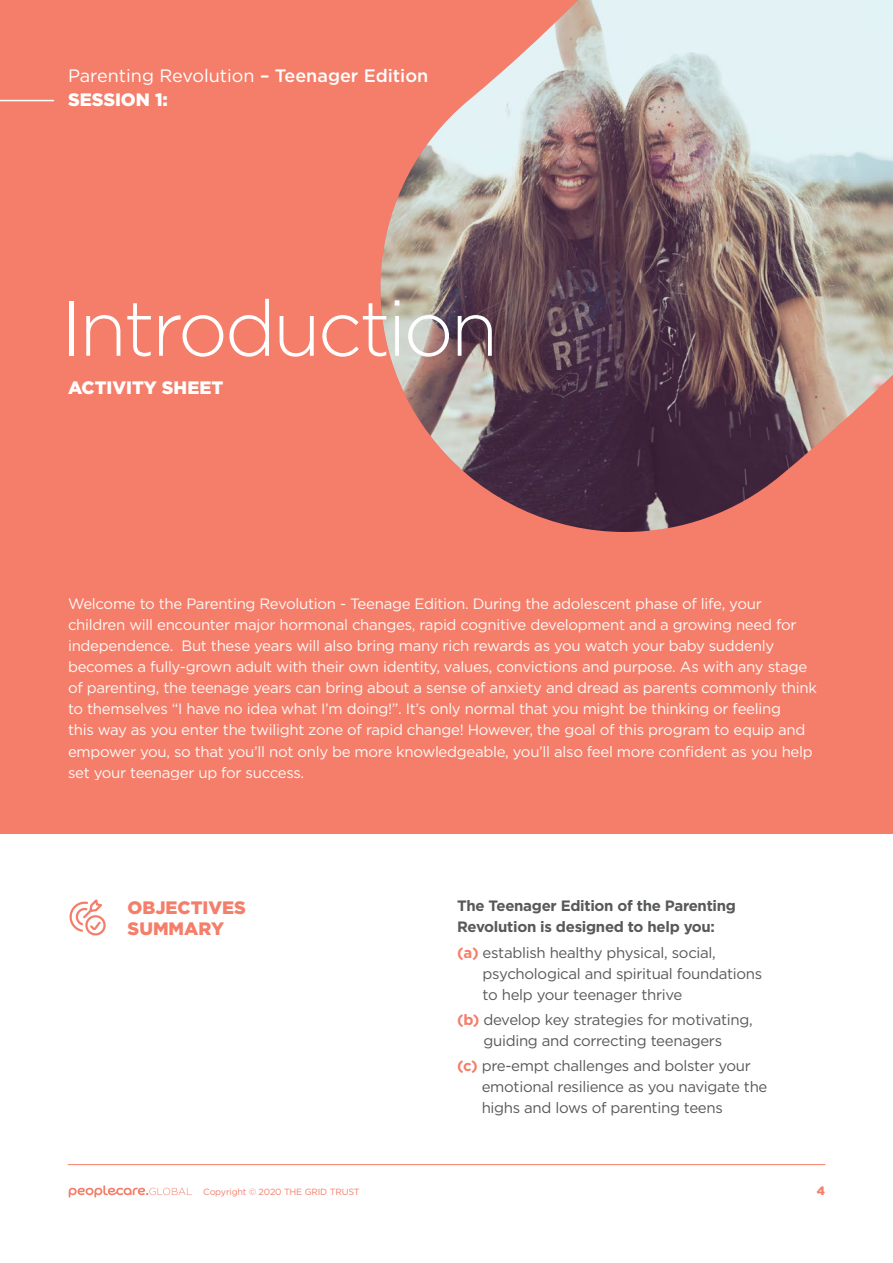
<style>
.page{position:relative;width:893px;height:1263px;background:#fff}
.page>*{position:absolute;margin:0;border:0;box-sizing:border-box;transform-origin:0 0}
.t1{font:300 78px "Gotham";letter-spacing:-.04em;color:#fff}
.t2{font:18px/24px "Gotham";color:#fff}
.t3{font:900 18px/21px "Gotham";color:#f47e69}
.t4{font:900 18px "Gotham";color:#fff}
.t5{font:15px/21px "Gotham";letter-spacing:-.02em;color:#fff}
.t6{font:15px/21px "Gotham";letter-spacing:-.02em;color:#58595b}
.t7{font:700 15px/21px "Gotham";letter-spacing:-.02em;color:#58595b}
.t8{font:900 12px "Gotham";color:#f47e69}
.t9{font:9px "Gotham";letter-spacing:-.02em;color:#f47e69}
.s1{font-weight:500}
.s2{font-weight:900}
.s3{font-weight:700;color:#f47e69}
</style>
<div class="page">
<div style="left:0;top:0;width:893px;height:833px;background:#f47e69"></div>
<img style="left:380px;top:0;width:513px;height:532px">
<hr style="left:0;top:100px;width:54px;height:1px;background:#fff">
<svg style="left:70px;top:899px;width:36px;height:36px"></svg>
<hr style="left:68px;top:1164px;width:757px;height:1px;background:#f47e69">
<svg style="left:69px;top:1185px;width:123px;height:12px"></svg>
<p class="t2" style="left:68px;top:64px;width:362px">Parenting Revolution <span class="s1">– Teenager Edition<br></span><span class="s2">SESSION 1:</span></p>
<h1 class="t1" style="left:61px;top:279px;width:439px">Introduction</h1>
<p class="t4" style="left:68px;top:375px;width:157px">ACTIVITY SHEET</p>
<p class="t5" style="left:68px;top:593px;width:750px">Welcome to the Parenting Revolution - Teenage Edition. During the adolescent phase of life, your children will encounter major hormonal changes, rapid cognitive development and a growing need for independence. But these years will also bring many rich rewards as you watch your baby suddenly becomes a fully-grown adult with their own identity, values, convictions and purpose. As with any stage of parenting, the teenage years can bring about a sense of anxiety and dread as parents commonly think to themselves “I have no idea what I’m doing!”. It’s only normal that you might be thinking or feeling<br>this way as you enter the twilight zone of rapid change! However, the goal of this program to equip and empower you, so that you’ll not only be more knowledgeable, you’ll also feel more confident as you help set your teenager up for success.</p>
<p class="t3" style="left:128px;top:897px;width:120px">OBJECTIVES<br>SUMMARY</p>
<p class="t7" style="left:457px;top:895px;width:280px">The Teenager Edition of the Parenting<br>Revolution is designed to help you:</p>
<p class="t6" style="left:483px;top:941px;width:281px;text-indent:-26px"><span class="s3">(a)</span> establish healthy physical, social, psychological and spiritual foundations to help your teenager thrive</p>
<p class="t6" style="left:457px;top:1009px;width:297px;text-align:center"><span class="s3">(b)</span> develop key strategies for motivating, guiding and correcting teenagers</p>
<p class="t6" style="left:482px;top:1055px;width:287px;text-indent:-25px"><span class="s3">(c)</span> pre-empt challenges and bolster your emotional resilience as you navigate the highs and lows of parenting teens</p>
<p class="t9" style="left:203px;top:1186px;width:158px">Copyright © 2020 THE GRID TRUST</p>
<p class="t8" style="left:817px;top:1182px;width:10px">4</p>
</div>
